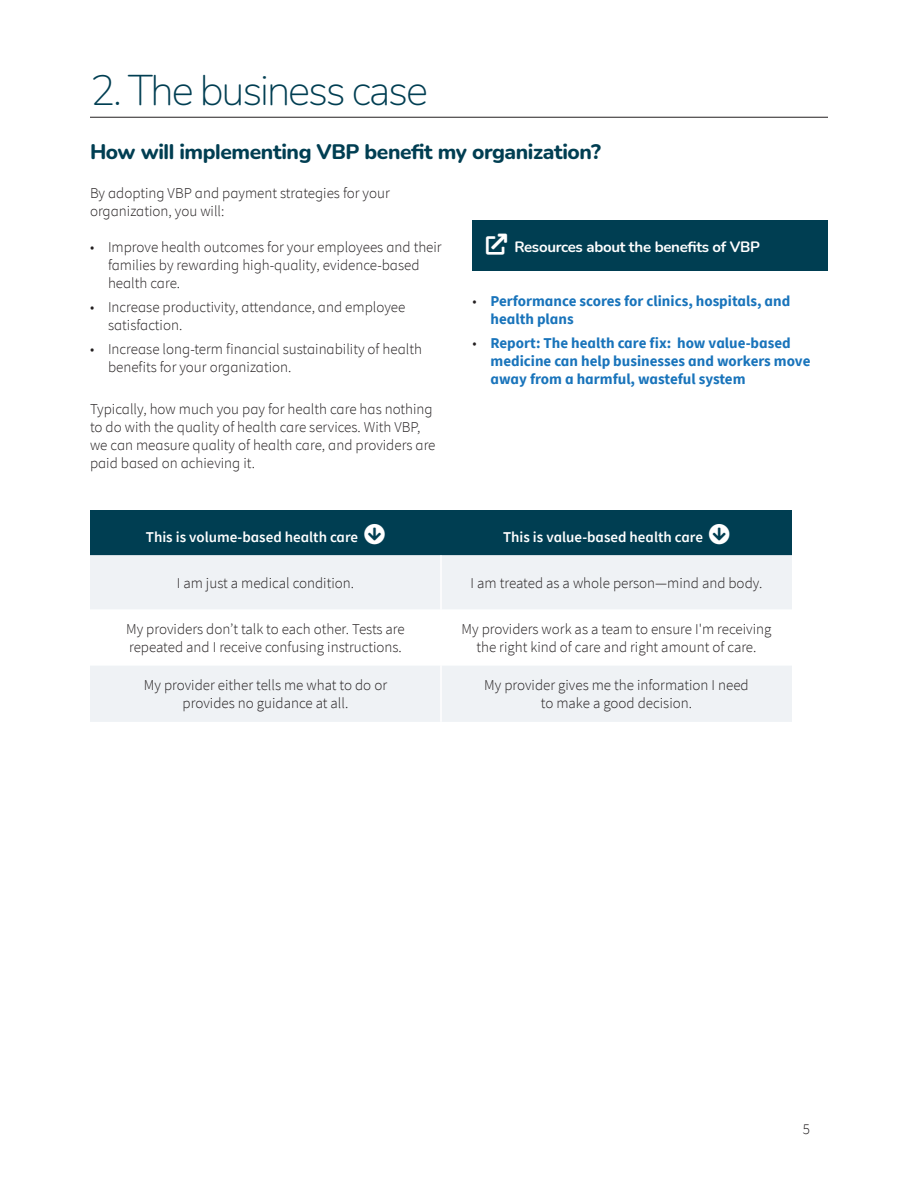
<style>
.page{position:relative;width:918px;height:1188px;background:#fff}
.page>*{position:absolute;margin:0;border:0;box-sizing:border-box;transform-origin:0 0}
.Page_chapter_Header{font:200 42px "Nunito";letter-spacing:-.05em;color:#003e52}
.Heading_2_span{font:800 21px "Nunito";letter-spacing:-.02em;color:#003e52}
.Body_1_-_first{font:300 15px/18px "Source Sans Pro";color:#231f20}
.Table_body{font:300 15px/18px "Source Sans Pro";color:#231f20;text-align:center}
.t1{font:700 15px/18px "Source Sans Pro";color:#1974bb}
.Table_Column_Header{font:600 15px "Source Sans Pro";color:#fff}
.Heading_3_Shaded_cop{font:700 15px "Nunito";letter-spacing:-.02em;color:#fff}
.s1{font-weight:300;color:#231f20}
</style>
<div class="page">
<hr style="left:90px;top:117px;width:738px;height:1px;background:#231f20">
<div style="left:472px;top:220px;width:356px;height:51px;background:#003e52"></div>
<svg style="left:90px;top:555px;width:702px;height:167px;fill:#eff2f5"></svg>
<hr style="left:440px;top:555px;width:2px;height:54px;background:#fff">
<hr style="left:440px;top:609px;width:2px;height:57px;background:#fff">
<hr style="left:440px;top:666px;width:2px;height:56px;background:#fff">
<div style="left:90px;top:510px;width:702px;height:45px;background:#003e52"></div>
<p class="Page_chapter_Header" style="left:90px;top:61px;width:340px">2. The business case</p>
<p class="Heading_2_span" style="left:90px;top:137px;width:513px">How will implementing VBP benefit my organization?</p>
<p class="Body_1_-_first" style="left:90px;top:184px;width:301px">By adopting VBP and payment strategies for your organization, you will:</p>
<p class="Body_1_-_first" style="left:108px;top:238px;width:335px;text-indent:-18px">• Improve health outcomes for your employees and their families by rewarding high-quality, evidence-based health care.</p>
<p class="Body_1_-_first" style="left:108px;top:298px;width:299px;text-indent:-18px">• Increase productivity, attendance, and employee satisfaction.</p>
<p class="Body_1_-_first" style="left:108px;top:340px;width:316px;text-indent:-18px">• Increase long-term financial sustainability of health benefits for your organization.</p>
<p class="Body_1_-_first" style="left:90px;top:400px;width:347px">Typically, how much you pay for health care has nothing to do with the quality of health care services. With VBP, we can measure quality of health care, and providers are paid based on achieving it.</p>
<h3 class="Heading_3_Shaded_cop" style="left:486px;top:236px;width:276px">▼■●●■ Resources about the benefits of VBP</h3>
<p class="t1" style="left:490px;top:292px;width:301px;text-indent:-18px"><span class="s1">•</span> Performance scores for clinics, hospitals, and health plans</p>
<p class="t1" style="left:490px;top:334px;width:321px;text-indent:-18px"><span class="s1">•</span> Report: The health care fix: how value-based medicine can help businesses and workers move away from a harmful, wasteful system</p>
<p class="Table_Column_Header" style="left:146px;top:527px;width:241px">This is volume-based health care □●□■</p>
<p class="Table_Column_Header" style="left:503px;top:527px;width:228px">This is value-based health care □●□■</p>
<p class="Table_body" style="left:177px;top:574px;width:179px">I am just a medical condition.</p>
<p class="Table_body" style="left:471px;top:574px;width:293px">I am treated as a whole person—mind and body.</p>
<p class="Table_body" style="left:126px;top:620px;width:280px;text-align:left">My providers don’t talk to each other. Tests are repeated and I receive confusing instructions.</p>
<p class="Table_body" style="left:462px;top:620px;width:311px">My providers work as a team to ensure I'm receiving the right kind of care and right amount of care.</p>
<p class="Table_body" style="left:144px;top:676px;width:245px">My provider either tells me what to do or provides no guidance at all.</p>
<p class="Table_body" style="left:484px;top:676px;width:266px">My provider gives me the information I need to make a good decision.</p>
<p class="Body_1_-_first" style="left:803px;top:1120px;width:9px">5</p>
</div>
